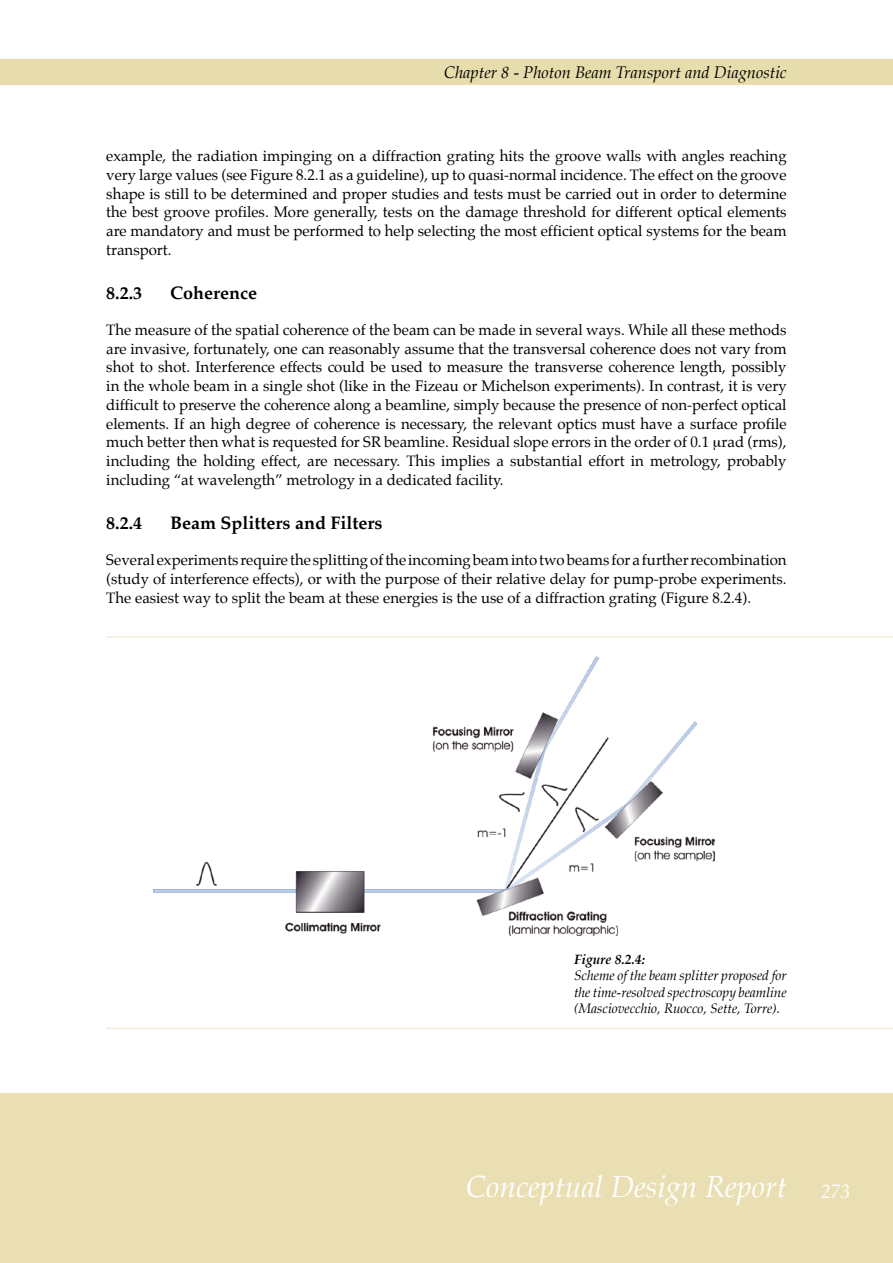
<style>
.page{position:relative;width:893px;height:1263px;background:#fff}
.page>*{position:absolute;margin:0;border:0;box-sizing:border-box;transform-origin:0 0}
.t1{font:italic 30px "Palatino";color:#fff}
.t2{font:700 18px "Palatino";color:#000}
.t3{font:italic 16.5px "Palatino";color:#000}
.t4{font:15px/18.8px "Palatino";color:#000;text-align:justify}
.t5{font:italic 13.5px/16.5px "Palatino";color:#000;text-align:justify}
.t6{font:italic 700 13.5px "Palatino";color:#000}
.s1{font-size:19.5px}
</style>
<div class="page">
<div style="left:0;top:1093px;width:893px;height:170px;background:#e9dfb2"></div>
<div style="left:0;top:60px;width:893px;height:25px;background:#e7dcab"></div>
<img style="left:153px;top:657px;width:562px;height:278px">
<hr style="left:106px;top:1027px;width:787px;height:2px;background:#f4edd5">
<hr style="left:106px;top:636px;width:787px;height:2px;background:#f4edd5">
<p class="t3" style="left:444px;top:62px;width:344px">Chapter 8 - Photon Beam Transport and Diagnostic</p>
<p class="t4" style="left:106px;top:148px;width:682px">example, the radiation impinging on a diffraction grating hits the groove walls with angles reaching very large values (see Figure 8.2.1 as a guideline), up to quasi-normal incidence. The effect on the groove shape is still to be determined and proper studies and tests must be carried out in order to determine the best groove profiles. More generally, tests on the damage threshold for different optical elements are mandatory and must be performed to help selecting the most efficient optical systems for the beam transport.</p>
<p class="t2" style="left:106px;top:282px;width:37px">8.2.3</p>
<p class="t2" style="left:170px;top:282px;width:88px">Coherence</p>
<p class="t4" style="left:106px;top:322px;width:682px">The measure of the spatial coherence of the beam can be made in several ways. While all these methods are invasive, fortunately, one can reasonably assume that the transversal coherence does not vary from shot to shot. Interference effects could be used to measure the transverse coherence length, possibly in the whole beam in a single shot (like in the Fizeau or Michelson experiments). In contrast, it is very difficult to preserve the coherence along a beamline, simply because the presence of non-perfect optical elements. If an high degree of coherence is necessary, the relevant optics must have a surface profile much better then what is requested for SR beamline. Residual slope errors in the order of 0.1 rad (rms), including the holding effect, are necessary. This implies a substantial effort in metrology, probably including “at wavelength” metrology in a dedicated facility.</p>
<p class="t2" style="left:106px;top:512px;width:37px">8.2.4</p>
<p class="t2" style="left:170px;top:512px;width:214px">Beam Splitters and Filters</p>
<p class="t4" style="left:106px;top:552px;width:682px">Several experiments require the splitting of the incoming beam into two beams for a further recombination (study of interference effects), or with the purpose of their relative delay for pump-probe experiments.<br>The easiest way to split the beam at these energies is the use of a diffraction grating (Figure 8.2.4).</p>
<p class="t6" style="left:574px;top:951px;width:73px">Figure 8.2.4:</p>
<p class="t5" style="left:574px;top:969px;width:214px">Scheme of the beam splitter proposed for the time-resolved spectroscopy beamline (Masciovecchio, Ruocco, Sette, Torre).</p>
<h1 class="t1" style="left:466px;top:1169px;width:386px">Conceptual Design Report <span class="s1">273</span></h1>
</div>
